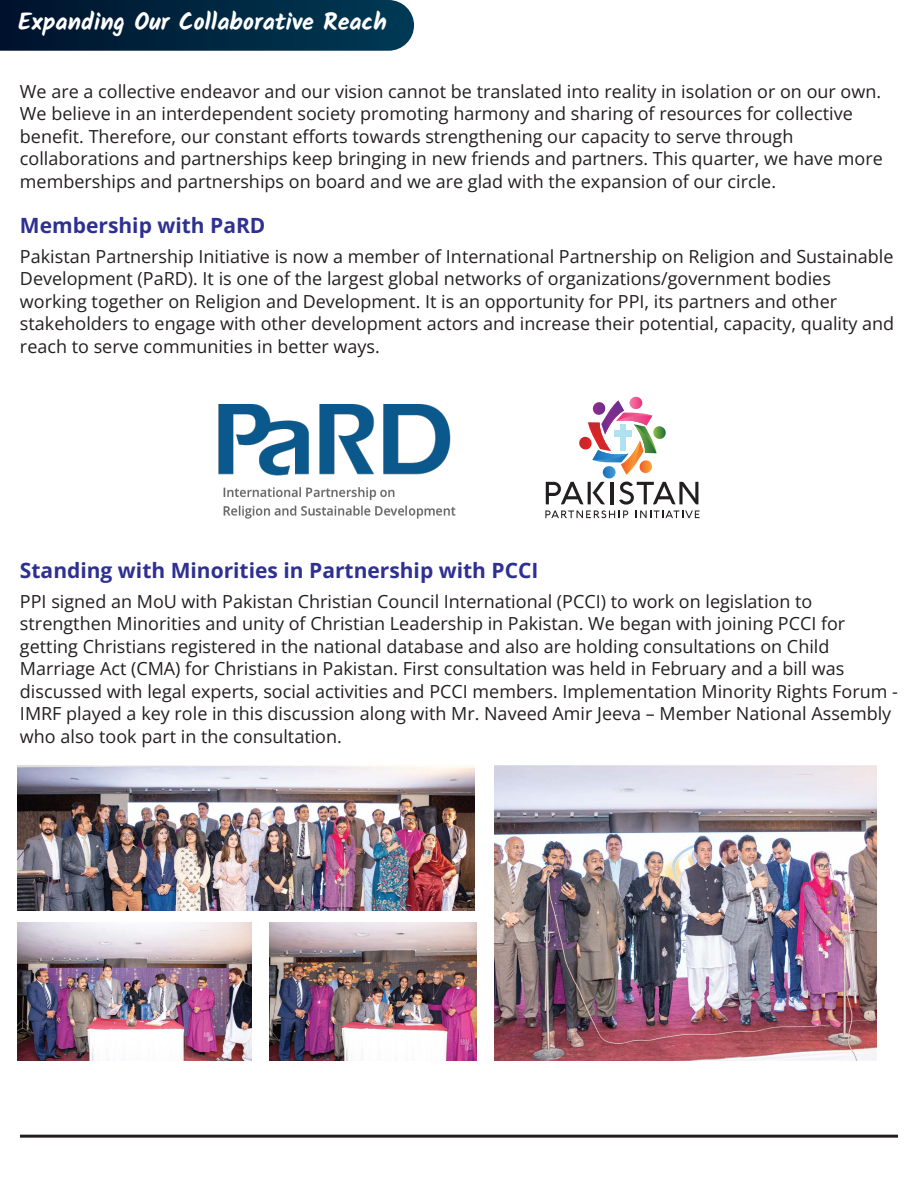
<style>
.page{position:relative;width:918px;height:1188px;background:#fff}
.page>*{position:absolute;margin:0;border:0;box-sizing:border-box;transform-origin:0 0}
.t1{font:700 24px "Kalam";color:#fff}
.t2{font:700 21px "Open Sans";color:#2e3092}
.t3{font:18px/22.5px "Open Sans";color:#231f20}
</style>
<div class="page">
<svg style="left:0;top:0;width:414px;height:51px;background:#042943"></svg>
<hr style="left:20px;top:1135px;width:878px;height:3px;background:#231f20">
<img style="left:218px;top:405px;width:233px;height:71px">
<img style="left:223px;top:487px;width:233px;height:31px">
<svg style="left:545px;top:397px;width:155px;height:121px"></svg>
<img style="left:269px;top:923px;width:207px;height:138px">
<img style="left:17px;top:766px;width:457px;height:144px">
<img style="left:494px;top:766px;width:382px;height:294px">
<img style="left:17px;top:923px;width:234px;height:138px">
<h1 class="t1" style="left:18px;top:7px;width:370px">Expanding Our Collaborative Reach</h1>
<p class="t3" style="left:20px;top:80px;width:864px">We are a collective endeavor and our vision cannot be translated into reality in isolation or on our own.<br>We believe in an interdependent society promoting harmony and sharing of resources for collective benefit. Therefore, our constant efforts towards strengthening our capacity to serve through collaborations and partnerships keep bringing in new friends and partners. This quarter, we have more memberships and partnerships on board and we are glad with the expansion of our circle.</p>
<p class="t2" style="left:20px;top:211px;width:247px">Membership with PaRD</p>
<p class="t3" style="left:20px;top:245px;width:876px">Pakistan Partnership Initiative is now a member of International Partnership on Religion and Sustainable Development (PaRD). It is one of the largest global networks of organizations/government bodies working together on Religion and Development. It is an opportunity for PPI, its partners and other stakeholders to engage with other development actors and increase their potential, capacity, quality and reach to serve communities in better ways.</p>
<p class="t2" style="left:20px;top:556px;width:520px">Standing with Minorities in Partnership with PCCI</p>
<p class="t3" style="left:20px;top:590px;width:880px">PPI signed an MoU with Pakistan Christian Council International (PCCI) to work on legislation to strengthen Minorities and unity of Christian Leadership in Pakistan. We began with joining PCCI for getting Christians registered in the national database and also are holding consultations on Child Marriage Act (CMA) for Christians in Pakistan. First consultation was held in February and a bill was discussed with legal experts, social activities and PCCI members. Implementation Minority Rights Forum - IMRF played a key role in this discussion along with Mr. Naveed Amir Jeeva – Member National Assembly who also took part in the consultation.</p>
</div>
